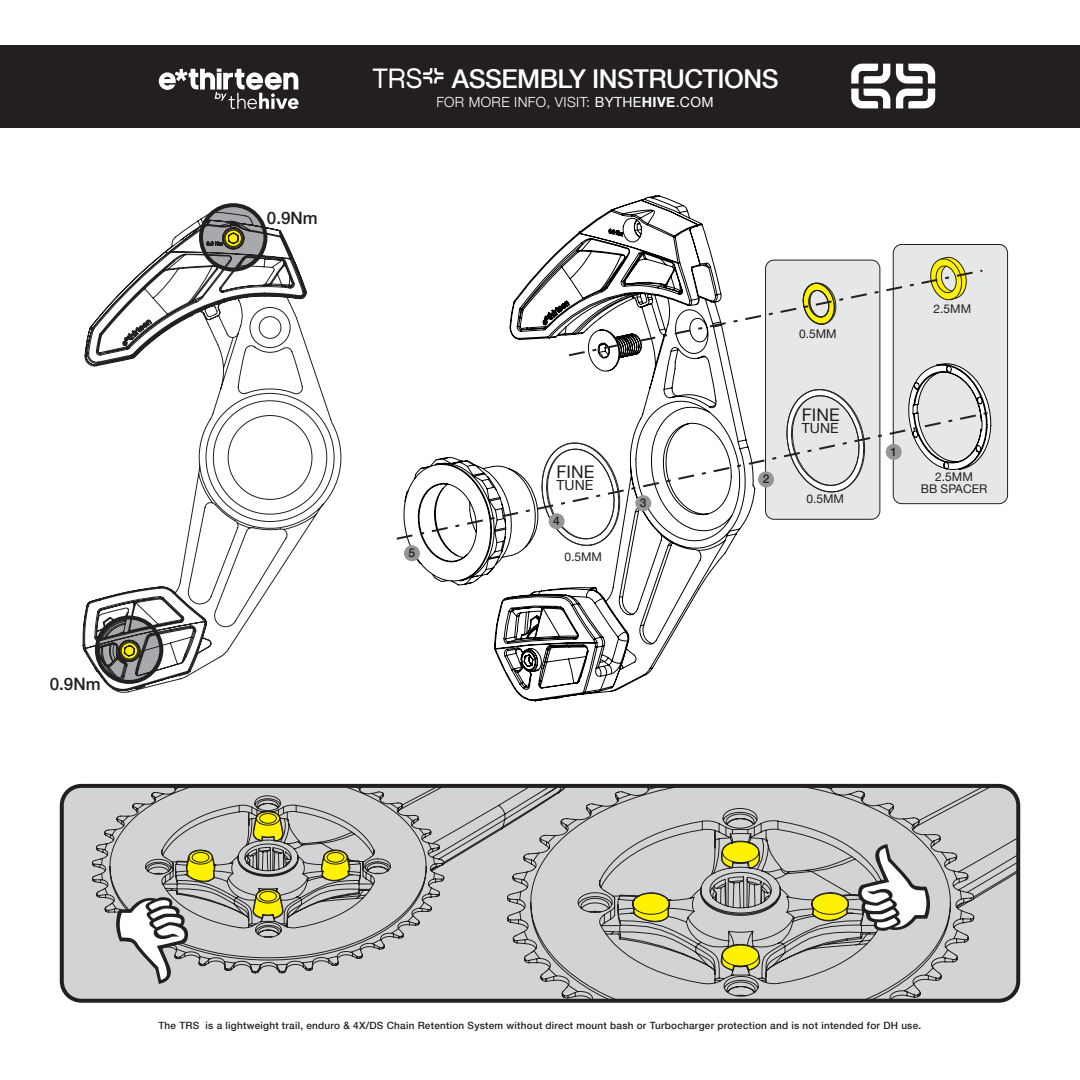
<style>
.page{position:relative;width:1080px;height:1080px;background:#fff}
.page>*{position:absolute;margin:0;border:0;box-sizing:border-box;transform-origin:0 0}
.t1{font:500 26px "Helvetica Neue";letter-spacing:-.02em;color:#fff}
.t2{font:17.4px "Helvetica Neue";color:#231f20}
.t3{font:500 17px "Helvetica Neue";color:#231f20}
.t4{font:300 14px "Helvetica Neue";letter-spacing:.025em;color:#fff}
.t5{font:14px "Helvetica Neue";color:#231f20}
.t6{font:12px/12px "Helvetica Neue";color:#231f20;text-align:center}
.t7{font:500 12px "Helvetica Neue";color:#231f20}
.t8{font:500 10px "Helvetica Neue";letter-spacing:.025em;color:#231f20}
.s1{font-family:"Chalet London Nineteen Sixty";font-weight:400;font-size:28px}
.s2{font-weight:400}
.s3{font-weight:700}
</style>
<div class="page">
<div style="left:60px;top:784px;width:960px;height:219px;background:#d1d3d4;border:4px solid #231f20;border-radius:20px"></div>
<svg style="left:92px;top:784px;width:928px;height:218px"></svg>
<svg style="left:112px;top:893px;width:79px;height:91px"></svg>
<svg style="left:856px;top:844px;width:78px;height:91px"></svg>
<div style="left:0;top:45px;width:1080px;height:83px;background:#231f20"></div>
<svg style="left:159px;top:69px;width:139px;height:40px"></svg>
<svg style="left:851px;top:64px;width:39px;height:44px"></svg>
<svg style="left:896px;top:64px;width:39px;height:44px"></svg>
<svg style="left:423px;top:68px;width:21px;height:16px"></svg>
<svg style="left:201px;top:205px;width:64px;height:65px"></svg>
<svg style="left:83px;top:212px;width:259px;height:481px"></svg>
<div style="left:199px;top:203px;width:68px;height:69px;border:4px solid #231f20;border-radius:50%"></div>
<div style="left:95px;top:616px;width:68px;height:68px;border:4px solid #231f20;border-radius:50%"></div>
<svg style="left:494px;top:195px;width:215px;height:506px"></svg>
<svg style="left:404px;top:245px;width:603px;height:341px"></svg>
<svg style="left:396px;top:410px;width:597px;height:131px"></svg>
<div style="left:886px;top:444px;width:16px;height:16px;background:#949698;border-radius:50%"></div>
<div style="left:758px;top:471px;width:16px;height:16px;background:#949698;border-radius:50%"></div>
<div style="left:635px;top:495px;width:16px;height:16px;background:#949698;border-radius:50%"></div>
<div style="left:549px;top:513px;width:16px;height:16px;background:#949698;border-radius:50%"></div>
<div style="left:404px;top:545px;width:16px;height:16px;background:#949698;border-radius:50%"></div>
<h3 class="t3" style="left:50px;top:671px;width:52px">0.9Nm</h3>
<h3 class="t3" style="left:267px;top:204px;width:52px">0.9Nm</h3>
<h1 class="t1" style="left:373px;top:57px;width:407px"><span class="s1">TRS</span> ASSEMBLY INSTRUCTIONS</h1>
<h3 class="t4" style="left:436px;top:91px;width:279px">FOR MORE INFO, VISIT: <span class="s2">BYTHE</span><span class="s3">HIVE</span><span class="s2">.COM</span></h3>
<p class="t7" style="left:409px;top:543px;width:8px">5</p>
<h2 class="t2" style="left:557px;top:457px;width:39px">FINE</h2>
<h3 class="t5" style="left:557px;top:474px;width:38px">TUNE</h3>
<p class="t7" style="left:553px;top:511px;width:8px">4</p>
<p class="t6" style="left:564px;top:549px;width:39px">0.5MM</p>
<p class="t7" style="left:640px;top:493px;width:8px">3</p>
<p class="t7" style="left:763px;top:469px;width:8px">2</p>
<p class="t6" style="left:799px;top:327px;width:39px">0.5MM</p>
<h2 class="t2" style="left:802px;top:400px;width:39px">FINE</h2>
<h3 class="t5" style="left:802px;top:417px;width:38px">TUNE</h3>
<p class="t6" style="left:806px;top:492px;width:39px">0.5MM</p>
<p class="t6" style="left:934px;top:302px;width:39px">2.5MM</p>
<p class="t7" style="left:890px;top:442px;width:8px">1</p>
<p class="t6" style="left:921px;top:470px;width:68px">2.5MM<br>BB SPACER</p>
<p class="t8" style="left:158px;top:1017px;width:765px">The TRS is a lightweight trail, enduro &amp; 4X/DS Chain Retention System without direct mount bash or Turbocharger protection and is not intended for DH use.</p>
</div>
